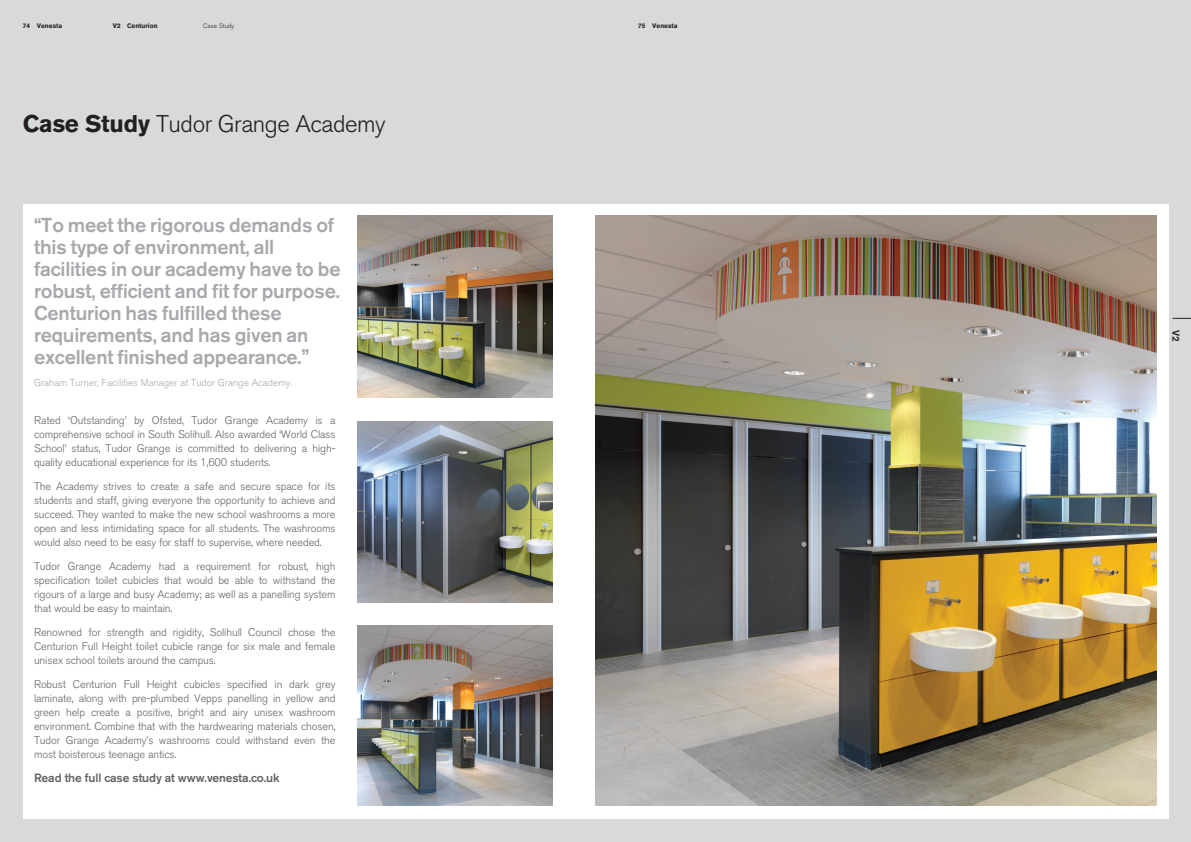
<style>
.page{position:relative;width:1191px;height:842px;background:#d8d9db}
.page>*{position:absolute;margin:0;border:0;box-sizing:border-box;transform-origin:0 0}
._03_Model_Heading_BAGBd_24_28pt_Black{font:300 24px "Akzidenz Grotesk BE";letter-spacing:-.02em;color:#231f20}
._07_CS_Quote_20_20_Bag_Md_P877{font:500 20px/22px "Akzidenz Grotesk BE";letter-spacing:-.01em;color:#a8a9ad}
._07_CS_Body__11_14_BAGLt_3_5SA_Bk75{font:500 12px "Akzidenz Grotesk BE";letter-spacing:-.01em;color:#636366}
._07_CS_Body__11_14_BAGLt_3_5SA_Bk75-2{font:300 11px/14px "Akzidenz Grotesk BE";letter-spacing:-.01em;color:#636366;text-align:justify}
._07_CS_QuoteBy_10_12_BAGLt_877{font:300 10px "Akzidenz Grotesk BE";color:#a8a9ad}
.t1{font:500 10px "Akzidenz Grotesk BE";color:#231f20}
.t2{font:700 6.5px "Akzidenz Grotesk BE";color:#231f20}
.t3{font:300 6.5px "Akzidenz Grotesk BE";color:#231f20}
.s1{font-weight:700}
.s2{font-size:21px}
</style>
<div class="page">
<div style="left:23px;top:204px;width:1145px;height:615px;background:#fff"></div>
<img style="left:357px;top:626px;width:196px;height:180px">
<img style="left:357px;top:216px;width:196px;height:181px">
<img style="left:357px;top:421px;width:196px;height:181px">
<img style="left:595px;top:216px;width:562px;height:590px">
<svg style="left:1172px;top:318px;width:19px;height:1px"></svg>
<p class="t3" style="left:203px;top:22px;width:33px">Case Study</p>
<p class="t2" style="left:113px;top:22px;width:46px">V2 Centurion</p>
<p class="t2" style="left:23px;top:22px;width:41px">74 Venesta</p>
<p class="t2" style="left:638px;top:22px;width:41px">75 Venesta</p>
<p class="_03_Model_Heading_BAGBd_24_28pt_Black" style="left:23px;top:111px;width:364px"><span class="s1">Case Study</span> Tudor Grange Academy</p>
<p class="_07_CS_Quote_20_20_Bag_Md_P877" style="left:34px;top:214px;width:308px">“To meet the rigorous demands of this type of environment, all facilities in our academy have to be robust, efficient and fit for purpose.<br>Centurion has fulfilled these requirements, and has given an excellent finished appearance.<span class="s2">”</span></p>
<p class="_07_CS_QuoteBy_10_12_BAGLt_877" style="left:34px;top:377px;width:259px">Graham Turner, Facilities Manager at Tudor Grange Academy.</p>
<p class="_07_CS_Body__11_14_BAGLt_3_5SA_Bk75-2" style="left:34px;top:414px;width:303px">Rated ‘Outstanding’ by Ofsted, Tudor Grange Academy is a comprehensive school in South Solihull. Also awarded ‘World Class School’ status, Tudor Grange is committed to delivering a high&shy;quality educational experience for its 1,600 students.</p>
<p class="_07_CS_Body__11_14_BAGLt_3_5SA_Bk75-2" style="left:34px;top:480px;width:303px">The Academy strives to create a safe and secure space for its students and staff, giving everyone the opportunity to achieve and succeed. They wanted to make the new school washrooms a more open and less intimidating space for all students. The washrooms would also need to be easy for staff to supervise, where needed.</p>
<p class="_07_CS_Body__11_14_BAGLt_3_5SA_Bk75-2" style="left:34px;top:559px;width:303px">Tudor Grange Academy had a requirement for robust, high specification toilet cubicles that would be able to withstand the rigours of a large and busy Academy; as well as a panelling system that would be easy to maintain.</p>
<p class="_07_CS_Body__11_14_BAGLt_3_5SA_Bk75-2" style="left:34px;top:625px;width:303px">Renowned for strength and rigidity, Solihull Council chose the Centurion Full Height toilet cubicle range for six male and female unisex school toilets around the campus.</p>
<p class="_07_CS_Body__11_14_BAGLt_3_5SA_Bk75-2" style="left:34px;top:677px;width:303px">Robust Centurion Full Height cubicles specified in dark grey laminate, along with pre-plumbed Vepps panelling in yellow and green help create a positive, bright and airy unisex washroom environment. Combine that with the hardwearing materials chosen, Tudor Grange Academy’s washrooms could withstand even the most boisterous teenage antics.</p>
<p class="_07_CS_Body__11_14_BAGLt_3_5SA_Bk75" style="left:34px;top:770px;width:247px">Read the full case study at www.venesta.co.uk</p>
<p class="t1" style="left:1182px;top:330px;width:13px;rotate:90deg">V2</p>
</div>
